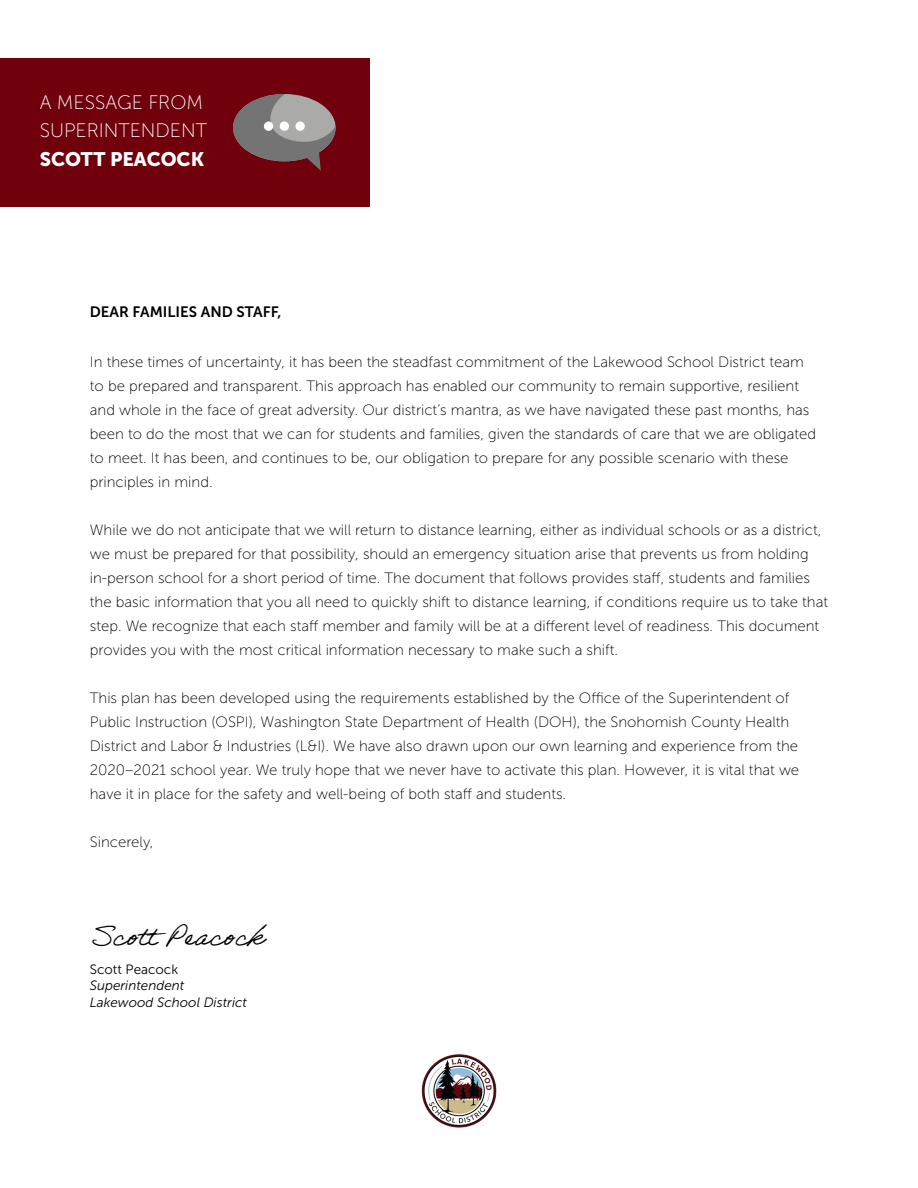
<style>
.page{position:relative;width:918px;height:1188px;background:#fff}
.page>*{position:absolute;margin:0;border:0;box-sizing:border-box;transform-origin:0 0}
.t1{font:27px "Adobe Handwriting Ernie";color:#000}
.t2{font:19.5px/28.5px "Museo Sans 100";color:#fff}
.t3{font:15px/24px "Museo Sans 100";color:#000}
.t4{font:15px "Museo Sans 700";color:#000}
.t5{font:italic 13.5px/16.2px "Museo Sans 300";color:#000}
.t6{font:13.5px "Museo Sans 300";color:#000}
.s1{font-family:"Museo Sans 900"}
</style>
<div class="page">
<div style="left:0;top:58px;width:369px;height:148px;background:#70000b"></div>
<svg style="left:233px;top:94px;width:103px;height:77px"></svg>
<div style="left:264px;top:122px;width:9px;height:9px;background:#fff;border-radius:50%"></div>
<div style="left:280px;top:122px;width:9px;height:9px;background:#fff;border-radius:50%"></div>
<div style="left:295px;top:122px;width:10px;height:9px;background:#fff;border-radius:50%"></div>
<img style="left:422px;top:1054px;width:74px;height:74px">
<p class="t2" style="left:40px;top:88px;width:169px">A MESSAGE FROM<br>SUPERINTENDENT<br><span class="s1">SCOTT PEACOCK</span></p>
<p class="t4" style="left:90px;top:303px;width:193px">DEAR FAMILIES AND STAFF,</p>
<p class="t3" style="left:90px;top:350px;width:728px">In these times of uncertainty, it has been the steadfast commitment of the Lakewood School District team to be prepared and transparent. This approach has enabled our community to remain supportive, resilient and whole in the face of great adversity. Our district’s mantra, as we have navigated these past months, has been to do the most that we can for students and families, given the standards of care that we are obligated to meet. It has been, and continues to be, our obligation to prepare for any possible scenario with these principles in mind.</p>
<p class="t3" style="left:90px;top:518px;width:740px">While we do not anticipate that we will return to distance learning, either as individual schools or as a district, we must be prepared for that possibility, should an emergency situation arise that prevents us from holding in-person school for a short period of time. The document that follows provides staff, students and families the basic information that you all need to quickly shift to distance learning, if conditions require us to take that step. We recognize that each staff member and family will be at a different level of readiness. This document provides you with the most critical information necessary to make such a shift.</p>
<p class="t3" style="left:90px;top:686px;width:711px">This plan has been developed using the requirements established by the Office of the Superintendent of Public Instruction (OSPI), Washington State Department of Health (DOH), the Snohomish County Health District and Labor &amp; Industries (L&amp;I). We have also drawn upon our own learning and experience from the 2020–2021 school year. We truly hope that we never have to activate this plan. However, it is vital that we have it in place for the safety and well-being of both staff and students.</p>
<p class="t3" style="left:90px;top:830px;width:65px">Sincerely,</p>
<p class="t1" style="left:90px;top:920px;width:175px">Scott Peacock</p>
<p class="t6" style="left:90px;top:962px;width:90px">Scott Peacock</p>
<p class="t5" style="left:90px;top:978px;width:159px">Superintendent<br>Lakewood School District</p>
</div>
